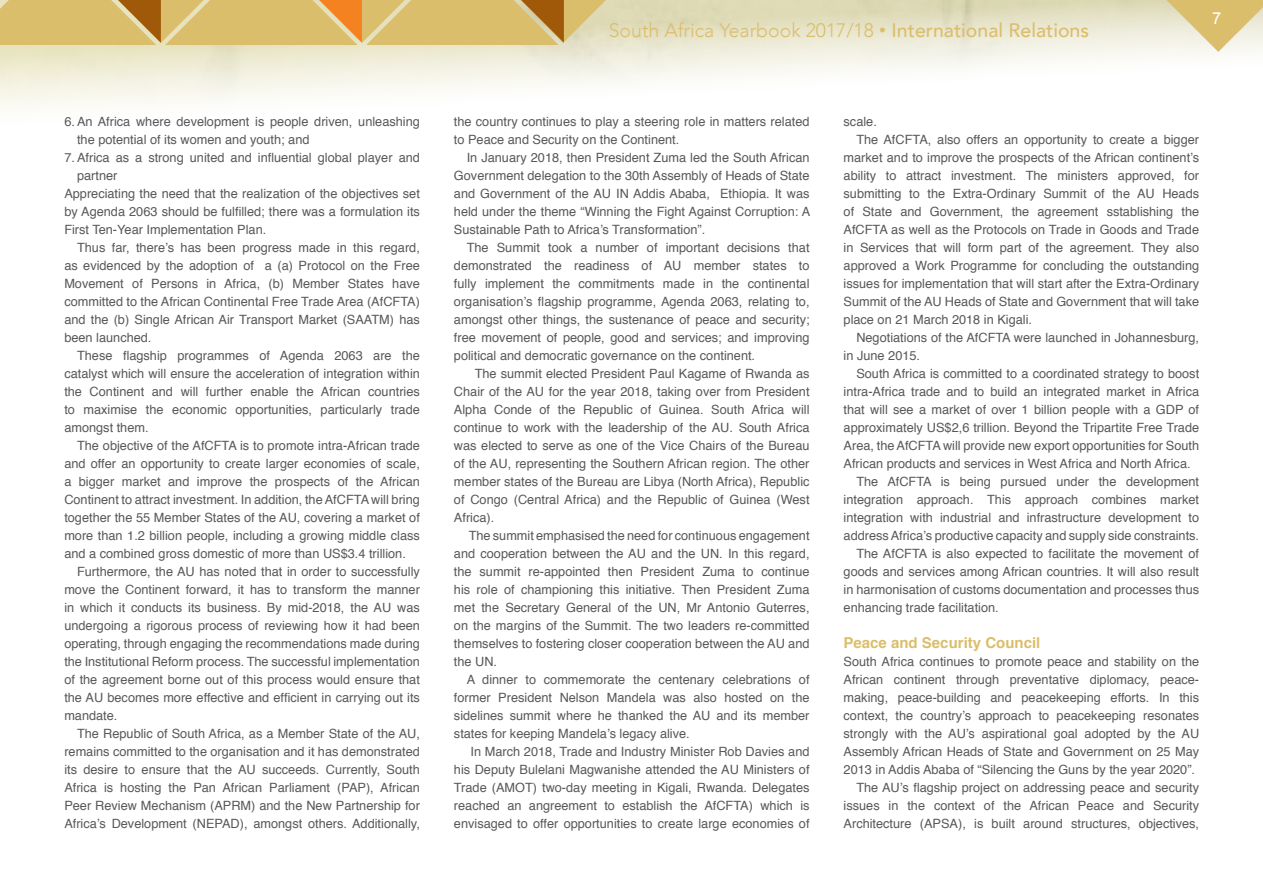
<style>
.page{position:relative;width:1263px;height:893px;background:#fff}
.page>*{position:absolute;margin:0;border:0;box-sizing:border-box;transform-origin:0 0}
.t1{font:300 19.5px "Avenir";color:#dbbe6b}
.t2{font:16.5px "Arial";color:#fff}
.body_copy{font:700 15px "Helvetica";color:#dbbe6b}
.body_copy-2{font:12.75px/18px "Helvetica";color:#57585a;text-align:justify}
.s1{font-family:"Arial";font-weight:400}
.s2{font-weight:500}
</style>
<div class="page">
<svg style="left:1122px;top:0;width:141px;height:52px;background:#e6dbb2"></svg>
<svg style="left:0;top:0;width:659px;height:45px;background:#d9ba6f"></svg>
<p class="body_copy-2" style="left:77px;top:113px;width:344px;text-indent:-13px">6. An Africa where development is people driven, unleashing the potential of its women and youth; and</p>
<p class="body_copy-2" style="left:77px;top:149px;width:344px;text-indent:-13px">7. Africa as a strong united and influential global player and partner</p>
<p class="body_copy-2" style="left:64px;top:185px;width:357px">Appreciating the need that the realization of the objectives set by Agenda 2063 should be fulfilled; there was a formulation its First Ten-Year Implementation Plan.</p>
<p class="body_copy-2" style="left:64px;top:239px;width:357px;text-indent:13px">Thus far, there’s has been progress made in this regard, as evidenced by the adoption of a (a) Protocol on the Free Movement of Persons in Africa, (b) Member States have committed to the African Continental Free Trade Area (AfCFTA) and the (b) Single African Air Transport Market (SAATM) has been launched.</p>
<p class="body_copy-2" style="left:64px;top:347px;width:357px;text-indent:13px">These flagship programmes of Agenda 2063 are the catalyst which will ensure the acceleration of integration within the Continent and will further enable the African countries to maximise the economic opportunities, particularly trade amongst them.</p>
<p class="body_copy-2" style="left:64px;top:437px;width:357px;text-indent:13px">The objective of the AfCFTA is to promote intra-African trade and offer an opportunity to create larger economies of scale, a bigger market and improve the prospects of the African Continent to attract investment. In addition, the AfCFTA will bring together the 55 Member States of the AU, covering a market of more than 1.2 billion people, including a growing middle class and a combined gross domestic of more than US$3.4 trillion.</p>
<p class="body_copy-2" style="left:64px;top:563px;width:357px;text-indent:13px">Furthermore, the AU has noted that in order to successfully move the Continent forward, it has to transform the manner in which it conducts its business. By mid-2018, the AU was undergoing a rigorous process of reviewing how it had been operating, through engaging the recommendations made during the Institutional Reform process. The successful implementation of the agreement borne out of this process would ensure that the AU becomes more effective and efficient in carrying out its mandate.</p>
<p class="body_copy-2" style="left:64px;top:725px;width:357px;text-indent:13px">The Republic of South Africa, as a Member State of the AU, remains committed to the organisation and it has demonstrated its desire to ensure that the AU succeeds. Currently, South Africa is hosting the Pan African Parliament (PAP), African Peer Review Mechanism (APRM) and the New Partnership for Africa’s Development (NEPAD), amongst others. Additionally,</p>
<h1 class="t1" style="left:609px;top:19px;width:482px">South Africa Yearbook 2017/18 <span class="s1">•</span> <span class="s2">International Relations</span></h1>
<p class="t2" style="left:1212px;top:7px;width:11px">7</p>
<p class="body_copy-2" style="left:454px;top:113px;width:357px">the country continues to play a steering role in matters related to Peace and Security on the Continent.</p>
<p class="body_copy-2" style="left:454px;top:149px;width:358px;text-indent:13px">In January 2018, then President Zuma led the South African Government delegation to the 30th Assembly of Heads of State and Government of the AU IN Addis Ababa, Ethiopia. It was held under the theme “Winning the Fight Against Corruption: A Sustainable Path to Africa’s Transformation”.</p>
<p class="body_copy-2" style="left:454px;top:239px;width:357px;text-indent:13px">The Summit took a number of important decisions that demonstrated the readiness of AU member states to fully implement the commitments made in the continental organisation’s flagship programme, Agenda 2063, relating to, amongst other things, the sustenance of peace and security; free movement of people, good and services; and improving political and democratic governance on the continent.</p>
<p class="body_copy-2" style="left:454px;top:365px;width:357px;text-indent:21px">The summit elected President Paul Kagame of Rwanda as Chair of the AU for the year 2018, taking over from President Alpha Conde of the Republic of Guinea. South Africa will continue to work with the leadership of the AU. South Africa was elected to serve as one of the Vice Chairs of the Bureau of the AU, representing the Southern African region. The other member states of the Bureau are Libya (North Africa), Republic of Congo (Central Africa) and the Republic of Guinea (West Africa).</p>
<p class="body_copy-2" style="left:454px;top:527px;width:357px;text-indent:15px">The summit emphasised the need for continuous engagement and cooperation between the AU and the UN. In this regard, the summit re-appointed then President Zuma to continue his role of championing this initiative. Then President Zuma met the Secretary General of the UN, Mr Antonio Guterres, on the margins of the Summit. The two leaders re-committed themselves to fostering closer cooperation between the AU and the UN.</p>
<p class="body_copy-2" style="left:454px;top:671px;width:357px;text-indent:13px">A dinner to commemorate the centenary celebrations of former President Nelson Mandela was also hosted on the sidelines summit where he thanked the AU and its member states for keeping Mandela’s legacy alive.</p>
<p class="body_copy-2" style="left:454px;top:743px;width:357px;text-indent:16px">In March 2018, Trade and Industry Minister Rob Davies and his Deputy Bulelani Magwanishe attended the AU Ministers of Trade (AMOT) two-day meeting in Kigali, Rwanda. Delegates reached an angreement to establish the AfCFTA) which is envisaged to offer opportunities to create large economies of</p>
<p class="body_copy-2" style="left:843px;top:113px;width:35px">scale.</p>
<p class="body_copy-2" style="left:843px;top:131px;width:357px;text-indent:13px">The AfCFTA, also offers an opportunity to create a bigger market and to improve the prospects of the African continent’s ability to attract investment. The ministers approved, for submitting to the Extra-Ordinary Summit of the AU Heads of State and Government, the agreement sstablishing the AfCFTA as well as the Protocols on Trade in Goods and Trade in Services that will form part of the agreement. They also approved a Work Programme for concluding the outstanding issues for implementation that will start after the Extra-Ordinary Summit of the AU Heads of State and Government that will take place on 21 March 2018 in Kigali.</p>
<p class="body_copy-2" style="left:843px;top:329px;width:357px;text-indent:13px">Negotiations of the AfCFTA were launched in Johannesburg, in June 2015.</p>
<p class="body_copy-2" style="left:843px;top:365px;width:357px;text-indent:13px">South Africa is committed to a coordinated strategy to boost intra-Africa trade and to build an integrated market in Africa that will see a market of over 1 billion people with a GDP of approximately US$2,6 trillion. Beyond the Tripartite Free Trade Area, the AfCFTA will provide new export opportunities for South African products and services in West Africa and North Africa.</p>
<p class="body_copy-2" style="left:843px;top:473px;width:357px;text-indent:13px">The AfCFTA is being pursued under the development integration approach. This approach combines market integration with industrial and infrastructure development to address Africa’s productive capacity and supply side constraints.</p>
<p class="body_copy-2" style="left:843px;top:545px;width:357px;text-indent:13px">The AfCFTA is also expected to facilitate the movement of goods and services among African countries. It will also result in harmonisation of customs documentation and processes thus enhancing trade facilitation.</p>
<p class="body_copy" style="left:843px;top:631px;width:198px">Peace and Security Council</p>
<p class="body_copy-2" style="left:843px;top:653px;width:357px">South Africa continues to promote peace and stability on the African continent through preventative diplomacy, peace&shy;making, peace-building and peacekeeping efforts. In this context, the country’s approach to peacekeeping resonates strongly with the AU’s aspirational goal adopted by the AU Assembly African Heads of State and Government on 25 May 2013 in Addis Ababa of “Silencing the Guns by the year 2020”.</p>
<p class="body_copy-2" style="left:843px;top:779px;width:357px;text-indent:13px">The AU’s flagship project on addressing peace and security issues in the context of the African Peace and Security Architecture (APSA), is built around structures, objectives,</p>
</div>
